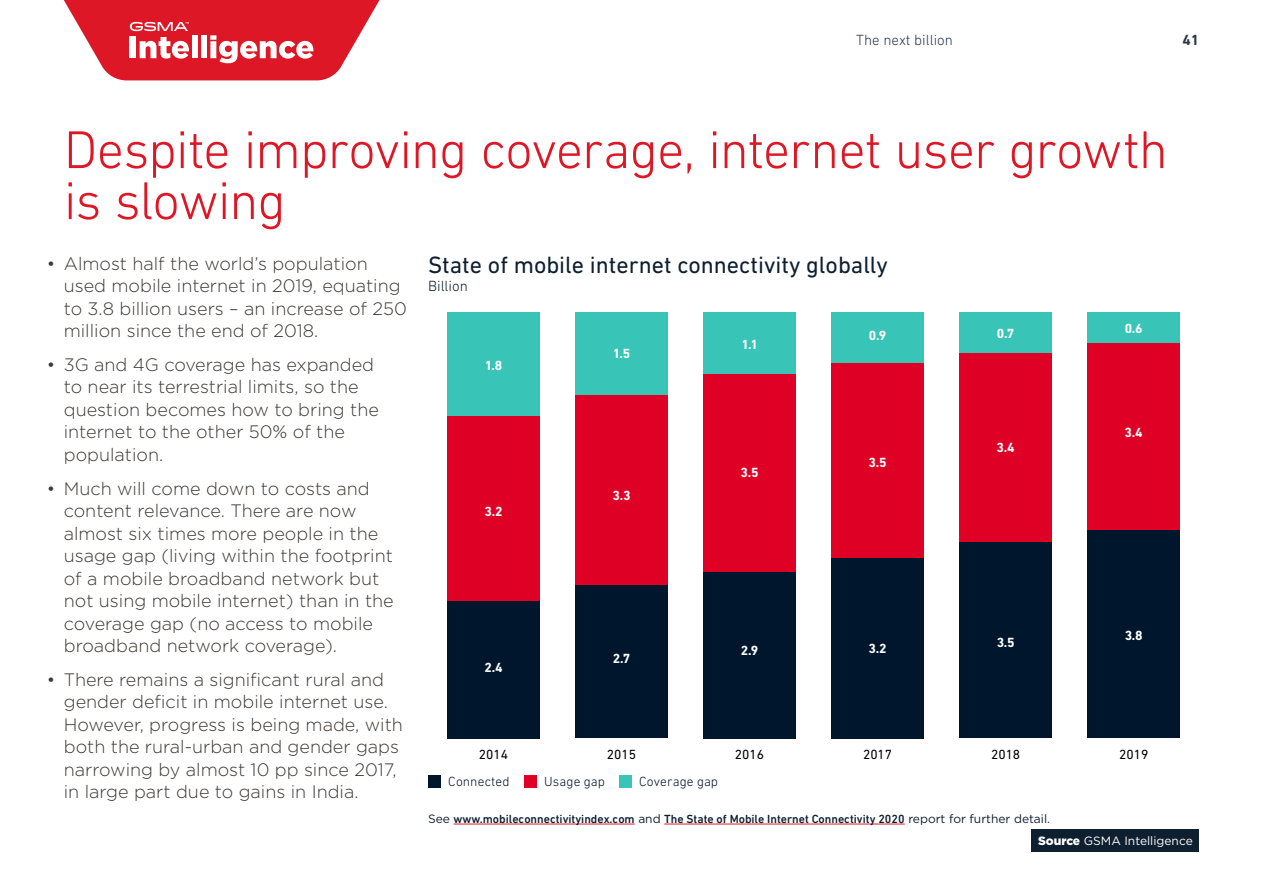
<style>
.page{position:relative;width:1263px;height:893px;background:#fff}
.page>*{position:absolute;margin:0;border:0;box-sizing:border-box;transform-origin:0 0}
.Slide_title{font:300 54px/51px "DIN Next LT Pro";letter-spacing:-.02em;color:#de1726}
.Fig_title{font:24px "DIN Next LT Pro";color:#0e1f30}
.t1{font:300 18px/22.5px "Gotham";color:#3c3835}
.t2{font:300 15px "DIN Next LT Pro";color:#2f394b}
.Fig_units{font:300 15px "DIN Next LT Pro";color:#0e1f30}
.t3{font:700 15px "DIN Next LT Pro";color:#2f394b}
.t4{font:700 13.5px "DIN Next LT Pro";color:#fff}
.t5{font:300 13.5px "DIN Next LT Pro";letter-spacing:.005em;color:#00162d}
.t6{font:13.5px "DIN Next LT Pro";color:#000}
.t7{font:500 12px "DIN Next LT Pro";color:#0e1f30}
.t8{font:12px "Gotham";color:#fff}
.s1{font-family:"Gotham";font-weight:400}
.s2{font-weight:900}
</style>
<div class="page">
<svg style="left:64px;top:0;width:315px;height:80px"></svg>
<div style="left:1032px;top:829px;width:167px;height:23px;background:#0e1f30"></div>
<div style="left:428px;top:775px;width:13px;height:12px;background:#00162d"></div>
<div style="left:524px;top:775px;width:13px;height:12px;background:#df0026"></div>
<div style="left:619px;top:775px;width:13px;height:12px;background:#39c4b8"></div>
<div style="left:447px;top:312px;width:93px;height:104px;background:#39c4b8"></div>
<div style="left:575px;top:312px;width:93px;height:83px;background:#39c4b8"></div>
<div style="left:703px;top:312px;width:93px;height:63px;background:#39c4b8"></div>
<div style="left:831px;top:312px;width:93px;height:51px;background:#39c4b8"></div>
<div style="left:959px;top:312px;width:93px;height:41px;background:#39c4b8"></div>
<div style="left:1087px;top:312px;width:93px;height:31px;background:#39c4b8"></div>
<div style="left:447px;top:416px;width:93px;height:185px;background:#df0026"></div>
<div style="left:575px;top:395px;width:93px;height:190px;background:#df0026"></div>
<div style="left:703px;top:375px;width:93px;height:197px;background:#df0026"></div>
<div style="left:831px;top:363px;width:93px;height:195px;background:#df0026"></div>
<div style="left:959px;top:353px;width:93px;height:190px;background:#df0026"></div>
<div style="left:1087px;top:343px;width:93px;height:188px;background:#df0026"></div>
<div style="left:447px;top:601px;width:93px;height:137px;background:#00162d"></div>
<div style="left:575px;top:585px;width:93px;height:153px;background:#00162d"></div>
<div style="left:703px;top:572px;width:93px;height:166px;background:#00162d"></div>
<div style="left:831px;top:558px;width:93px;height:180px;background:#00162d"></div>
<div style="left:959px;top:543px;width:93px;height:195px;background:#00162d"></div>
<div style="left:1087px;top:531px;width:93px;height:207px;background:#00162d"></div>
<hr style="left:454px;top:824px;width:181px;height:1px;background:#de1726">
<hr style="left:664px;top:824px;width:241px;height:1px;background:#de1726">
<p class="t2" style="left:856px;top:31px;width:98px">The next billion</p>
<p class="t3" style="left:1182px;top:31px;width:18px">41</p>
<p class="Slide_title" style="left:64px;top:124px;width:1105px">Despite improving coverage, internet user growth is slowing</p>
<p class="t1" style="left:64px;top:251px;width:345px;text-indent:-17px">• Almost half the world’s population used mobile internet in 2019, equating to 3.8 billion users – an increase of 250 million since the end of 2018.</p>
<p class="t1" style="left:64px;top:353px;width:317px;text-indent:-17px">• 3G and 4G coverage has expanded to near its terrestrial limits, so the question becomes how to bring the internet to the other 50% of the population.</p>
<p class="t1" style="left:64px;top:476px;width:331px;text-indent:-17px">• Much will come down to costs and content relevance. There are now almost six times more people in the usage gap (living within the footprint of a mobile broadband network but not using mobile internet) than in the coverage gap (no access to mobile broadband network coverage).</p>
<p class="t1" style="left:64px;top:668px;width:341px;text-indent:-17px">• There remains a significant rural and gender deficit in mobile internet use.<br>However, progress is being made, with both the rural-urban and gender gaps narrowing by almost 10 pp since 2017, in large part due to gains in India.</p>
<p class="Fig_title" style="left:428px;top:251px;width:461px">State of mobile internet connectivity globally</p>
<p class="Fig_units" style="left:428px;top:277px;width:41px">Billion</p>
<p class="t4" style="left:485px;top:357px;width:19px">1.8</p>
<p class="t4" style="left:484px;top:504px;width:20px">3.2</p>
<p class="t4" style="left:484px;top:660px;width:20px">2.4</p>
<p class="t4" style="left:613px;top:345px;width:19px">1.5</p>
<p class="t4" style="left:613px;top:487px;width:20px">3.3</p>
<p class="t4" style="left:613px;top:651px;width:19px">2.7</p>
<p class="t4" style="left:741px;top:336px;width:18px">1.1</p>
<p class="t4" style="left:741px;top:464px;width:19px">3.5</p>
<p class="t4" style="left:869px;top:327px;width:19px">0.9</p>
<p class="t4" style="left:997px;top:325px;width:19px">0.7</p>
<p class="t4" style="left:869px;top:454px;width:19px">3.5</p>
<p class="t4" style="left:996px;top:439px;width:20px">3.4</p>
<p class="t4" style="left:741px;top:643px;width:19px">2.9</p>
<p class="t4" style="left:868px;top:641px;width:20px">3.2</p>
<p class="t4" style="left:997px;top:634px;width:19px">3.5</p>
<p class="t4" style="left:1125px;top:321px;width:19px">0.6</p>
<p class="t4" style="left:1124px;top:425px;width:20px">3.4</p>
<p class="t4" style="left:1125px;top:627px;width:20px">3.8</p>
<p class="t6" style="left:479px;top:746px;width:31px">2014</p>
<p class="t6" style="left:607px;top:746px;width:31px">2015</p>
<p class="t6" style="left:735px;top:746px;width:31px">2016</p>
<p class="t6" style="left:863px;top:746px;width:31px">2017</p>
<p class="t6" style="left:991px;top:746px;width:31px">2018</p>
<p class="t6" style="left:1119px;top:746px;width:31px">2019</p>
<p class="t5" style="left:448px;top:773px;width:63px">Connected</p>
<p class="t5" style="left:544px;top:773px;width:62px">Usage gap</p>
<p class="t5" style="left:639px;top:773px;width:80px">Coverage gap</p>
<p class="t7" style="left:428px;top:812px;width:623px"><span class="s1">See</span> www.mobileconnectivityindex.com <span class="s1">and</span> The State of Mobile Internet Connectivity 2020 <span class="s1">report for further detail.</span></p>
<p class="t8" style="left:1038px;top:833px;width:156px"><span class="s2">Source</span> GSMA Intelligence</p>
</div>
